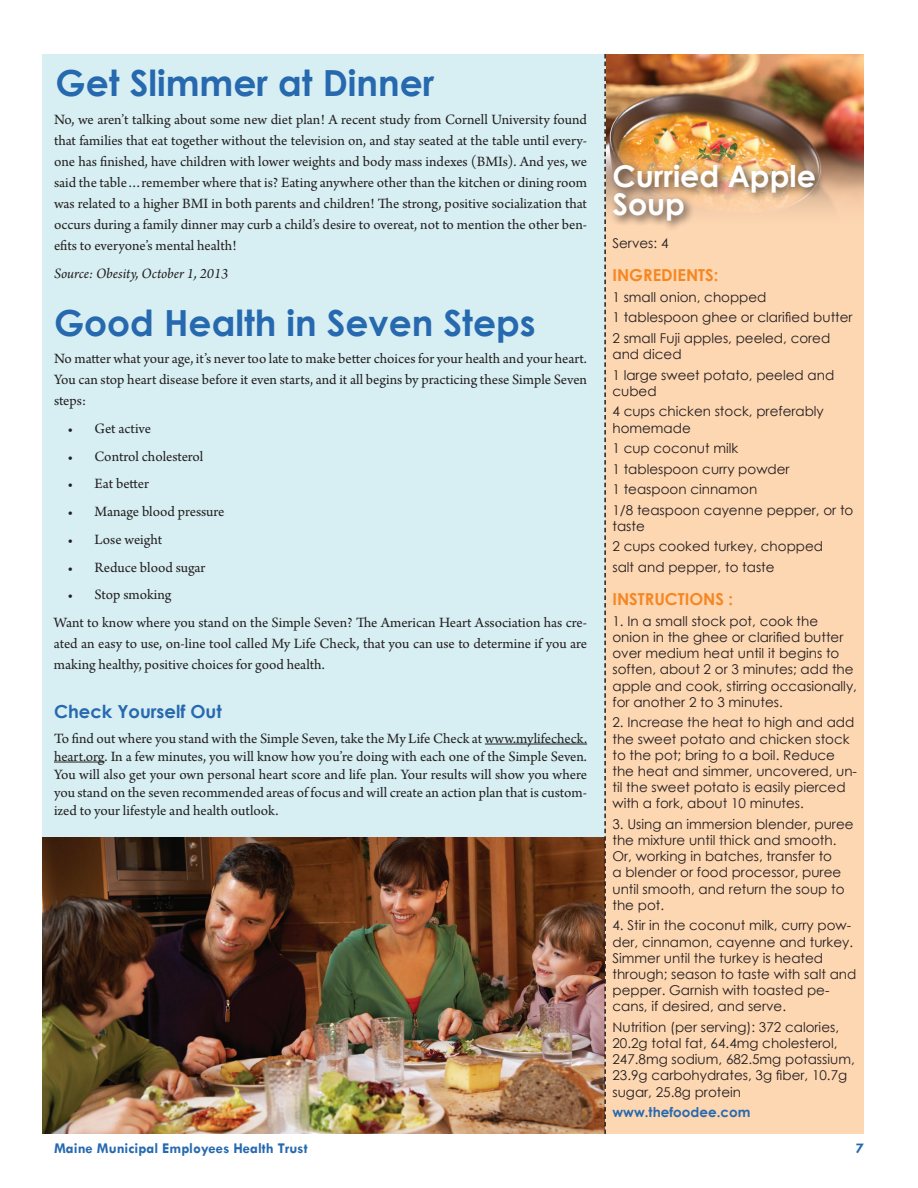
<style>
.page{position:relative;width:918px;height:1188px;background:#fff}
.page>*{position:absolute;margin:0;border:0;box-sizing:border-box;transform-origin:0 0}
.t1{font:700 36px "Century Gothic";color:#2769af}
.t2{font:700 30px/28.5px "Century Gothic";color:#fff}
.t3{font:700 18px "Century Gothic";color:#2769af}
.t4{font:700 16.5px "Century Gothic";color:#f58723}
.t5{font:15px/21px "Arno Pro";color:#231f20;text-align:justify}
.t6{font:700 15px "Tw Cen";color:#2769af}
.t7{font:italic 15px "Arno Pro";color:#231f20}
.t8{font:13.5px/16.2px "Century Gothic";color:#231f20}
.t9{font:700 13.5px "Century Gothic";color:#2769af}
</style>
<div class="page">
<div style="left:42px;top:54px;width:636px;height:1077px;background:#d7eff2"></div>
<div style="left:606px;top:54px;width:258px;height:1080px;background:#fdd6b2"></div>
<img style="left:606px;top:54px;width:258px;height:157px">
<div style="left:609px;top:160px;width:217px;height:72px;background:#231f20;opacity:.75"></div>
<img style="left:42px;top:837px;width:562px;height:297px">
<hr style="left:485px;top:744px;width:102px;height:1px;background:#231f20">
<hr style="left:54px;top:762px;width:51px;height:1px;background:#231f20">
<svg style="left:604px;top:54px;width:2px;height:1080px"></svg>
<h1 class="t1" style="left:56px;top:56px;width:380px">Get Slimmer at Dinner</h1>
<p class="t5" style="left:54px;top:110px;width:535px">No, we aren’t talking about some new diet plan! A recent study from Cornell University found that families that eat together without the television on, and stay seated at the table until every&shy;one has finished, have children with lower weights and body mass indexes (BMIs). And yes, we said the table…remember where that is? Eating anywhere other than the kitchen or dining room was related to a higher BMI in both parents and children! The strong, positive socialization that occurs during a family dinner may curb a child’s desire to overeat, not to mention the other ben&shy;efits to everyone’s mental health!</p>
<p class="t7" style="left:54px;top:265px;width:176px">Source: Obesity, October 1, 2013</p>
<h1 class="t1" style="left:54px;top:296px;width:483px">Good Health in Seven Steps</h1>
<p class="t5" style="left:54px;top:349px;width:535px">No matter what your age, it’s never too late to make better choices for your health and your heart.<br>You can stop heart disease before it even starts, and it all begins by practicing these Simple Seven steps:</p>
<p class="t5" style="left:68px;top:419px;width:85px">• Get active</p>
<p class="t5" style="left:68px;top:446px;width:137px">• Control cholesterol</p>
<p class="t5" style="left:68px;top:474px;width:83px">• Eat better</p>
<p class="t5" style="left:68px;top:502px;width:159px">• Manage blood pressure</p>
<p class="t5" style="left:68px;top:530px;width:96px">• Lose weight</p>
<p class="t5" style="left:68px;top:557px;width:139px">• Reduce blood sugar</p>
<p class="t5" style="left:54px;top:582px;width:535px;line-height:27.8px;text-indent:14px">• Stop smoking<br>Want to know where you stand on the Simple Seven? The American Heart Association has cre-</p>
<p class="t5" style="left:54px;top:634px;width:535px">ated an easy to use, on-line tool called My Life Check, that you can use to determine if you are making healthy, positive choices for good health.</p>
<p class="t3" style="left:54px;top:698px;width:169px">Check Yourself Out</p>
<p class="t5" style="left:54px;top:730px;width:535px;line-height:18px">To find out where you stand with the Simple Seven, take the My Life Check at www.mylifecheck. heart.org. In a few minutes, you will know how you’re doing with each one of the Simple Seven.<br>You will also get your own personal heart score and life plan. Your results will show you where you stand on the seven recommended areas of focus and will create an action plan that is custom&shy;ized to your lifestyle and health outlook.</p>
<h2 class="t2" style="left:612px;top:160px;width:205px">Curried Apple<br>Soup</h2>
<p class="t8" style="left:612px;top:235px;width:58px">Serves: 4</p>
<p class="t4" style="left:612px;top:263px;width:107px">INGREDIENTS:</p>
<p class="t8" style="left:612px;top:287px;width:242px;line-height:20.5px">1 small onion, chopped<br>1 tablespoon ghee or clarified butter<br>2 small Fuji apples, peeled, cored</p>
<p class="t8" style="left:612px;top:344px;width:223px;line-height:20.5px">and diced<br>1 large sweet potato, peeled and</p>
<p class="t8" style="left:612px;top:381px;width:213px;line-height:20.5px">cubed<br>4 cups chicken stock, preferably</p>
<p class="t8" style="left:612px;top:417px;width:243px;line-height:20.5px">homemade<br>1 cup coconut milk<br>1 tablespoon curry powder<br>1 teaspoon cinnamon<br>1/8 teaspoon cayenne pepper, or to</p>
<p class="t8" style="left:612px;top:516px;width:212px;line-height:20.5px">taste<br>2 cups cooked turkey, chopped salt and pepper, to taste</p>
<p class="t4" style="left:612px;top:587px;width:122px">INSTRUCTIONS :</p>
<p class="t8" style="left:612px;top:613px;width:246px">1. In a small stock pot, cook the onion in the ghee or clarified butter over medium heat until it begins to soften, about 2 or 3 minutes; add the apple and cook, stirring occasionally, for another 2 to 3 minutes.</p>
<p class="t8" style="left:612px;top:714px;width:246px">2. Increase the heat to high and add the sweet potato and chicken stock to the pot; bring to a boil. Reduce the heat and simmer, uncovered, un&shy;til the sweet potato is easily pierced with a fork, about 10 minutes.</p>
<p class="t8" style="left:612px;top:816px;width:243px">3. Using an immersion blender, puree the mixture until thick and smooth.<br>Or, working in batches, transfer to<br>a blender or food processor, puree until smooth, and return the soup to the pot.</p>
<p class="t8" style="left:612px;top:917px;width:245px">4. Stir in the coconut milk, curry pow&shy;der, cinnamon, cayenne and turkey.<br>Simmer until the turkey is heated through; season to taste with salt and pepper. Garnish with toasted pe&shy;cans, if desired, and serve.</p>
<p class="t8" style="left:612px;top:1019px;width:244px">Nutrition (per serving): 372 calories, 20.2g total fat, 64.4mg cholesterol, 247.8mg sodium, 682.5mg potassium, 23.9g carbohydrates, 3g fiber, 10.7g sugar, 25.8g protein</p>
<p class="t9" style="left:612px;top:1102px;width:139px">www.thefoodee.com</p>
<p class="t6" style="left:54px;top:1139px;width:255px">Maine Municipal Employees Health Trust</p>
<p class="t6" style="left:856px;top:1139px;width:9px">7</p>
</div>
